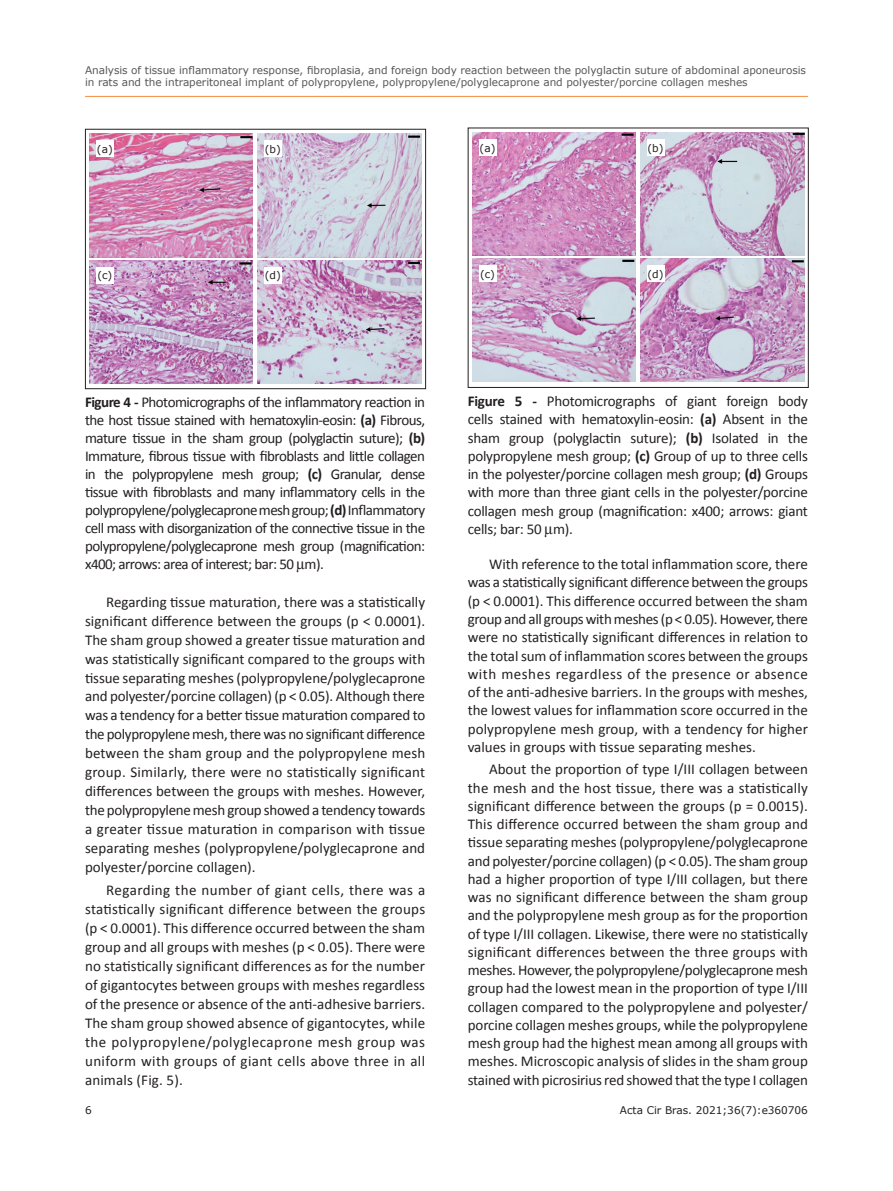
<style>
.page{position:relative;width:893px;height:1191px;background:#fff}
.page>*{position:absolute;margin:0;border:0;box-sizing:border-box;transform-origin:0 0}
.z13_texto{font:15px/18.3px "Calibri";color:#231f20;text-align:justify}
.z22_figuras_tabelas{font:15px/18px "Calibri";letter-spacing:-.035em;color:#231f20;text-align:justify}
.t1{font:10.5px/12.6px "Verdana";letter-spacing:-.005em;color:#57585a}
.t2{font:10.5px "Verdana";color:#231f20}
.s1{font-weight:700}
</style>
<div class="page">
<hr style="left:85px;top:96px;width:723px;height:1px;background:#f68b3d">
<div style="left:468px;top:128px;width:341px;height:260px;border:1px solid #231f20"></div>
<img style="left:472px;top:259px;width:163px;height:123px">
<img style="left:472px;top:133px;width:163px;height:123px">
<img style="left:640px;top:259px;width:164px;height:123px">
<img style="left:640px;top:133px;width:164px;height:123px">
<div style="left:479px;top:139px;width:17px;height:17px;background:#fff"></div>
<div style="left:479px;top:265px;width:17px;height:17px;background:#fff"></div>
<div style="left:647px;top:139px;width:17px;height:17px;background:#fff"></div>
<div style="left:647px;top:265px;width:17px;height:17px;background:#fff"></div>
<div style="left:85px;top:129px;width:341px;height:260px;border:1px solid #231f20"></div>
<img style="left:90px;top:260px;width:163px;height:123px">
<img style="left:90px;top:134px;width:163px;height:123px">
<img style="left:258px;top:260px;width:163px;height:123px">
<img style="left:258px;top:134px;width:163px;height:123px">
<div style="left:96px;top:140px;width:18px;height:17px;background:#fff"></div>
<div style="left:96px;top:267px;width:18px;height:16px;background:#fff"></div>
<div style="left:264px;top:140px;width:18px;height:17px;background:#fff"></div>
<div style="left:264px;top:267px;width:18px;height:16px;background:#fff"></div>
<p class="t1" style="left:85px;top:64px;width:722px">Analysis of tissue inflammatory response, fibroplasia, and foreign body reaction between the polyglactin suture of abdominal aponeurosis in rats and the intraperitoneal implant of polypropylene, polypropylene/polyglecaprone and polyester/porcine collagen meshes</p>
<p class="t2" style="left:97px;top:142px;width:17px">(a)</p>
<p class="t2" style="left:265px;top:142px;width:18px">(b)</p>
<p class="t2" style="left:480px;top:140px;width:17px">(a)</p>
<p class="t2" style="left:647px;top:140px;width:18px">(b)</p>
<p class="t2" style="left:97px;top:268px;width:17px">(c)</p>
<p class="t2" style="left:265px;top:268px;width:18px">(d)</p>
<p class="t2" style="left:480px;top:267px;width:17px">(c)</p>
<p class="t2" style="left:647px;top:267px;width:18px">(d)</p>
<p class="z22_figuras_tabelas" style="left:85px;top:393px;width:342px"><span class="s1">Figure 4 -</span> Photomicrographs of the inflammatory reaction in the host tissue stained with hematoxylin-eosin: <span class="s1">(a)</span> Fibrous, mature tissue in the sham group (polyglactin suture); <span class="s1">(b)<br></span>Immature, fibrous tissue with fibroblasts and little collagen in the polypropylene mesh group; <span class="s1">(c)</span> Granular, dense tissue with fibroblasts and many inflammatory cells in the polypropylene/polyglecaprone mesh group; <span class="s1">(d)</span> Inflammatory cell mass with disorganization of the connective tissue in the polypropylene/polyglecaprone mesh group (magnification: x400; arrows: area of interest; bar: 50 m).</p>
<p class="z13_texto" style="left:85px;top:592px;width:342px;line-height:18.9px;text-indent:21px">Regarding tissue maturation, there was a statistically significant difference between the groups (p &lt; 0.0001).<br>The sham group showed a greater tissue maturation and was statistically significant compared to the groups with tissue separating meshes (polypropylene/polyglecaprone and polyester/porcine collagen) (p &lt; 0.05). Although there was a tendency for a better tissue maturation compared to the polypropylene mesh, there was no significant difference between the sham group and the polypropylene mesh group. Similarly, there were no statistically significant differences between the groups with meshes. However, the polypropylene mesh group showed a tendency towards a greater tissue maturation in comparison with tissue separating meshes (polypropylene/polyglecaprone and polyester/porcine collagen).</p>
<p class="z13_texto" style="left:85px;top:880px;width:342px;line-height:18.9px;text-indent:21px">Regarding the number of giant cells, there was a statistically significant difference between the groups (p &lt; 0.0001). This difference occurred between the sham group and all groups with meshes (p &lt; 0.05). There were no statistically significant differences as for the number of gigantocytes between groups with meshes regardless of the presence or absence of the anti-adhesive barriers.<br>The sham group showed absence of gigantocytes, while the polypropylene/polyglecaprone mesh group was uniform with groups of giant cells above three in all animals (Fig. 5).</p>
<p class="z22_figuras_tabelas" style="left:468px;top:391px;width:342px"><span class="s1">Figure 5 -</span> Photomicrographs of giant foreign body cells stained with hematoxylin-eosin: <span class="s1">(a)</span> Absent in the sham group (polyglactin suture); <span class="s1">(b)</span> Isolated in the polypropylene mesh group; <span class="s1">(c)</span> Group of up to three cells in the polyester/porcine collagen mesh group; <span class="s1">(d)</span> Groups with more than three giant cells in the polyester/porcine collagen mesh group (magnification: x400; arrows: giant cells; bar: 50 m).</p>
<p class="z13_texto" style="left:468px;top:554px;width:342px;text-indent:21px">With reference to the total inflammation score, there was a statistically significant difference between the groups (p &lt; 0.0001). This difference occurred between the sham group and all groups with meshes (p &lt; 0.05). However, there were no statistically significant differences in relation to the total sum of inflammation scores between the groups with meshes regardless of the presence or absence of the anti-adhesive barriers. In the groups with meshes, the lowest values for inflammation score occurred in the polypropylene mesh group, with a tendency for higher values in groups with tissue separating meshes.</p>
<p class="z13_texto" style="left:468px;top:759px;width:342px;text-indent:21px">About the proportion of type I/III collagen between the mesh and the host tissue, there was a statistically significant difference between the groups (p = 0.0015).<br>This difference occurred between the sham group and tissue separating meshes (polypropylene/polyglecaprone and polyester/porcine collagen) (p &lt; 0.05). The sham group had a higher proportion of type I/III collagen, but there was no significant difference between the sham group and the polypropylene mesh group as for the proportion of type I/III collagen. Likewise, there were no statistically significant differences between the three groups with meshes. However, the polypropylene/polyglecaprone mesh group had the lowest mean in the proportion of type I/III collagen compared to the polypropylene and polyester/ porcine collagen meshes groups, while the polypropylene mesh group had the highest mean among all groups with meshes. Microscopic analysis of slides in the sham group stained with picrosirius red showed that the type I collagen</p>
<p class="t2" style="left:85px;top:1103px;width:8px">6</p>
<p class="t2" style="left:620px;top:1103px;width:190px">Acta Cir Bras. 2021;36(7):e360706</p>
</div>
